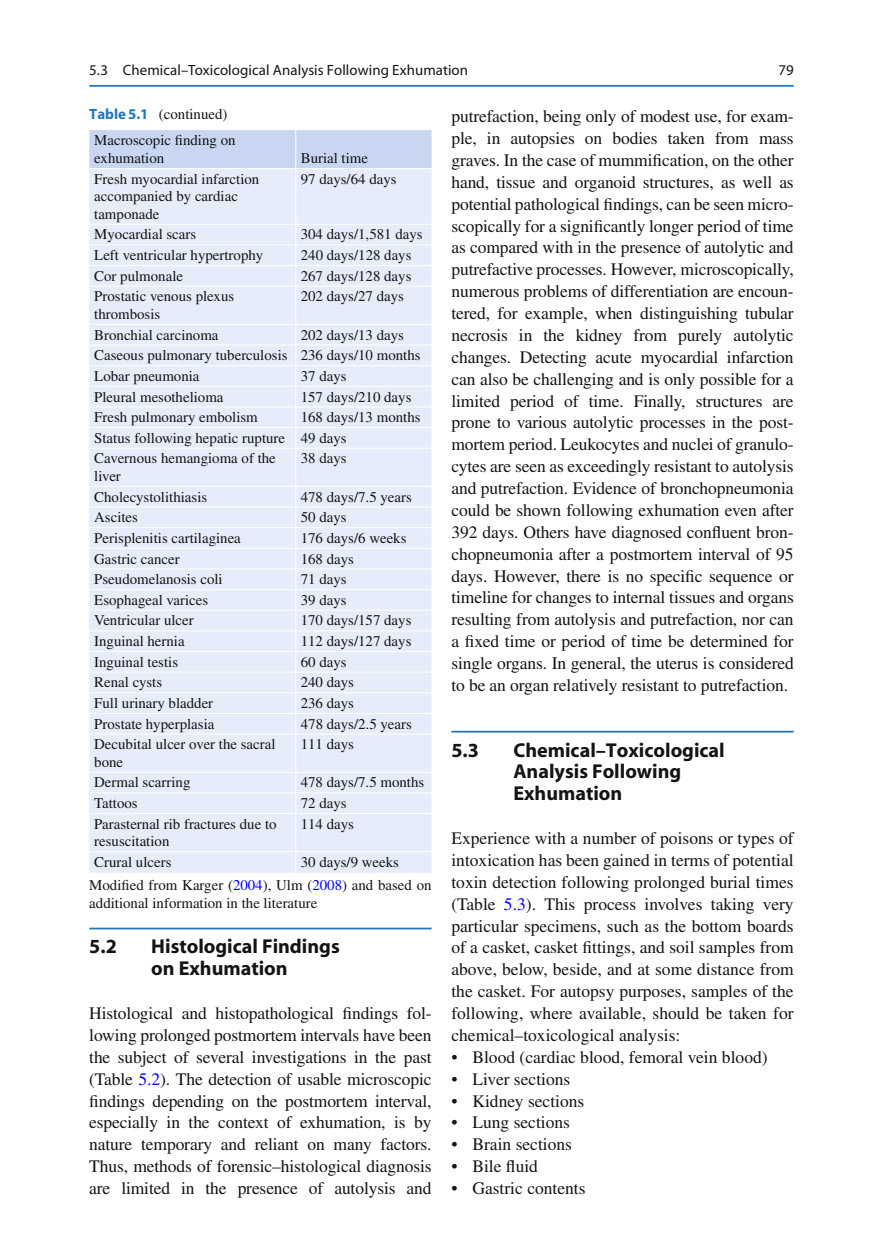
<style>
.page{position:relative;width:883px;height:1260px;background:#fff}
.page>*{position:absolute;margin:0;border:0;box-sizing:border-box;transform-origin:0 0}
.t1{font:700 20.12px/21.9px "Myriad";color:#131413}
.t2{font:17.5px/21.9px "Times";color:#131413;text-align:justify}
.t3{font:14.88px/17.5px "Times";color:#131413}
.t4{font:14.88px "Myriad";letter-spacing:.005em;color:#131413}
.s1{font-family:"Myriad";font-weight:700;color:#1f77b9}
.s2{color:#00f}
</style>
<div class="page">
<hr style="left:89px;top:928px;width:343px;height:1px;background:#1f77b9">
<hr style="left:451px;top:731px;width:343px;height:2px;background:#1f77b9">
<div style="left:89px;top:130px;width:343px;height:38px;background:#c9d6f2"></div>
<div style="left:89px;top:169px;width:343px;height:704px;background:#e6ecfa"></div>
<hr style="left:295px;top:130px;width:1px;height:38px;background:#fff">
<hr style="left:295px;top:169px;width:1px;height:55px;background:#fff">
<hr style="left:89px;top:224px;width:343px;height:1px;background:#fff">
<hr style="left:89px;top:244px;width:343px;height:1px;background:#fff">
<hr style="left:89px;top:265px;width:343px;height:1px;background:#fff">
<svg style="left:295px;top:225px;width:1px;height:61px"></svg>
<hr style="left:89px;top:286px;width:343px;height:1px;background:#fff">
<hr style="left:295px;top:287px;width:1px;height:37px;background:#fff">
<hr style="left:89px;top:324px;width:343px;height:1px;background:#fff">
<hr style="left:89px;top:345px;width:343px;height:1px;background:#fff">
<hr style="left:89px;top:365px;width:343px;height:1px;background:#fff">
<hr style="left:89px;top:386px;width:343px;height:1px;background:#fff">
<hr style="left:89px;top:406px;width:343px;height:1px;background:#fff">
<hr style="left:89px;top:427px;width:343px;height:1px;background:#fff">
<svg style="left:295px;top:325px;width:1px;height:123px"></svg>
<hr style="left:89px;top:448px;width:343px;height:1px;background:#fff">
<hr style="left:295px;top:449px;width:1px;height:37px;background:#fff">
<hr style="left:89px;top:486px;width:343px;height:1px;background:#fff">
<hr style="left:89px;top:507px;width:343px;height:1px;background:#fff">
<hr style="left:89px;top:527px;width:343px;height:1px;background:#fff">
<hr style="left:89px;top:548px;width:343px;height:1px;background:#fff">
<hr style="left:89px;top:569px;width:343px;height:1px;background:#fff">
<hr style="left:89px;top:589px;width:343px;height:1px;background:#fff">
<hr style="left:89px;top:610px;width:343px;height:1px;background:#fff">
<hr style="left:89px;top:630px;width:343px;height:1px;background:#fff">
<hr style="left:89px;top:651px;width:343px;height:1px;background:#fff">
<hr style="left:89px;top:672px;width:343px;height:1px;background:#fff">
<hr style="left:89px;top:692px;width:343px;height:1px;background:#fff">
<hr style="left:89px;top:713px;width:343px;height:1px;background:#fff">
<svg style="left:295px;top:487px;width:1px;height:247px"></svg>
<hr style="left:89px;top:734px;width:343px;height:1px;background:#fff">
<hr style="left:295px;top:735px;width:1px;height:37px;background:#fff">
<hr style="left:89px;top:772px;width:343px;height:1px;background:#fff">
<hr style="left:89px;top:792px;width:343px;height:1px;background:#fff">
<svg style="left:295px;top:773px;width:1px;height:40px"></svg>
<hr style="left:89px;top:813px;width:343px;height:1px;background:#fff">
<hr style="left:295px;top:814px;width:1px;height:37px;background:#fff">
<hr style="left:89px;top:851px;width:343px;height:1px;background:#fff">
<svg style="left:295px;top:852px;width:1px;height:21px"></svg>
<hr style="left:89px;top:85px;width:705px;height:2px;background:#1f77b9">
<p class="t4" style="left:89px;top:64px;width:380px">5.3 Chemical–Toxicological Analysis Following Exhumation</p>
<p class="t4" style="left:779px;top:64px;width:17px">79</p>
<p class="t3" style="left:89px;top:106px;width:140px"><span class="s1">Table 5.1</span> (continued)</p>
<p class="t3" style="left:94px;top:133px;width:143px">Macroscopic finding on exhumation</p>
<p class="t3" style="left:301px;top:150px;width:69px">Burial time</p>
<p class="t3" style="left:94px;top:172px;width:167px">Fresh myocardial infarction accompanied by cardiac tamponade</p>
<p class="t3" style="left:301px;top:172px;width:97px">97 days/64 days</p>
<p class="t3" style="left:94px;top:227px;width:104px">Myocardial scars</p>
<p class="t3" style="left:301px;top:227px;width:123px">304 days/1,581 days</p>
<p class="t3" style="left:94px;top:248px;width:171px">Left ventricular hypertrophy</p>
<p class="t3" style="left:301px;top:248px;width:112px">240 days/128 days</p>
<p class="t3" style="left:94px;top:268px;width:90px">Cor pulmonale</p>
<p class="t3" style="left:301px;top:268px;width:112px">267 days/128 days</p>
<p class="t3" style="left:94px;top:289px;width:142px">Prostatic venous plexus thrombosis</p>
<p class="t3" style="left:301px;top:289px;width:105px">202 days/27 days</p>
<p class="t3" style="left:94px;top:327px;width:126px">Bronchial carcinoma</p>
<p class="t3" style="left:94px;top:326px;width:328px;line-height:20.7px;text-indent:207px">202 days/13 days<br>Caseous pulmonary tuberculosis 236 days/10 months<br>Lobar pneumonia</p>
<p class="t3" style="left:301px;top:369px;width:47px">37 days</p>
<p class="t3" style="left:94px;top:389px;width:131px">Pleural mesothelioma</p>
<p class="t3" style="left:301px;top:389px;width:112px">157 days/210 days</p>
<p class="t3" style="left:94px;top:410px;width:165px">Fresh pulmonary embolism</p>
<p class="t3" style="left:94px;top:408px;width:328px;line-height:20.7px;text-indent:207px">168 days/13 months<br>Status following hepatic rupture 49 days<br>Cavernous hemangioma of the</p>
<p class="t3" style="left:94px;top:469px;width:28px">liver</p>
<p class="t3" style="left:301px;top:451px;width:47px">38 days</p>
<p class="t3" style="left:94px;top:489px;width:115px">Cholecystolithiasis</p>
<p class="t3" style="left:301px;top:489px;width:113px">478 days/7.5 years</p>
<p class="t3" style="left:94px;top:510px;width:45px">Ascites</p>
<p class="t3" style="left:301px;top:510px;width:47px">50 days</p>
<p class="t3" style="left:94px;top:531px;width:148px">Perisplenitis cartilaginea</p>
<p class="t3" style="left:301px;top:531px;width:107px">176 days/6 weeks</p>
<p class="t3" style="left:94px;top:551px;width:87px">Gastric cancer</p>
<p class="t3" style="left:301px;top:551px;width:55px">168 days</p>
<p class="t3" style="left:94px;top:572px;width:130px">Pseudomelanosis coli</p>
<p class="t3" style="left:301px;top:572px;width:47px">71 days</p>
<p class="t3" style="left:94px;top:592px;width:116px">Esophageal varices</p>
<p class="t3" style="left:301px;top:592px;width:47px">39 days</p>
<p class="t3" style="left:94px;top:613px;width:101px">Ventricular ulcer</p>
<p class="t3" style="left:301px;top:613px;width:112px">170 days/157 days</p>
<p class="t3" style="left:94px;top:634px;width:92px">Inguinal hernia</p>
<p class="t3" style="left:301px;top:634px;width:112px">112 days/127 days</p>
<p class="t3" style="left:94px;top:654px;width:85px">Inguinal testis</p>
<p class="t3" style="left:301px;top:654px;width:47px">60 days</p>
<p class="t3" style="left:94px;top:675px;width:69px">Renal cysts</p>
<p class="t3" style="left:301px;top:675px;width:55px">240 days</p>
<p class="t3" style="left:94px;top:696px;width:120px">Full urinary bladder</p>
<p class="t3" style="left:301px;top:696px;width:55px">236 days</p>
<p class="t3" style="left:94px;top:716px;width:122px">Prostate hyperplasia</p>
<p class="t3" style="left:301px;top:716px;width:113px">478 days/2.5 years</p>
<p class="t3" style="left:94px;top:737px;width:183px">Decubital ulcer over the sacral bone</p>
<p class="t3" style="left:301px;top:737px;width:55px">111 days</p>
<p class="t3" style="left:94px;top:775px;width:98px">Dermal scarring</p>
<p class="t3" style="left:301px;top:775px;width:125px">478 days/7.5 months</p>
<p class="t3" style="left:94px;top:796px;width:45px">Tattoos</p>
<p class="t3" style="left:301px;top:796px;width:47px">72 days</p>
<p class="t3" style="left:94px;top:816px;width:184px">Parasternal rib fractures due to resuscitation</p>
<p class="t3" style="left:301px;top:816px;width:55px">114 days</p>
<p class="t3" style="left:94px;top:855px;width:79px">Crural ulcers</p>
<p class="t3" style="left:89px;top:852px;width:344px;line-height:23.4px;text-indent:211px">30 days/9 weeks<br>Modified from Karger ( <span class="s2">2004</span> ), Ulm ( <span class="s2">2008</span> ) and based on</p>
<p class="t3" style="left:89px;top:895px;width:230px">additional information in the literature</p>
<p class="t1" style="left:89px;top:937px;width:29px">5.2</p>
<p class="t1" style="left:151px;top:937px;width:190px">Histological Findings on Exhumation</p>
<p class="t2" style="left:89px;top:1004px;width:344px">Histological and histopathological findings fol&shy;lowing prolonged postmortem intervals have been the subject of several investigations in the past (Table <span class="s2">5.2</span> ). The detection of usable microscopic findings depending on the postmortem interval, especially in the context of exhumation, is by nature temporary and reliant on many factors.<br>Thus, methods of forensic–histological diagnosis are limited in the presence of autolysis and</p>
<p class="t2" style="left:451px;top:107px;width:344px">putrefaction, being only of modest use, for exam&shy;ple, in autopsies on bodies taken from mass graves. In the case of mummification, on the other hand, tissue and organoid structures, as well as potential pathological findings, can be seen micro&shy;scopically for a significantly longer period of time as compared with in the presence of autolytic and putrefactive processes. However, microscopically, numerous problems of differentiation are encoun&shy;tered, for example, when distinguishing tubular necrosis in the kidney from purely autolytic changes. Detecting acute myocardial infarction can also be challenging and is only possible for a limited period of time. Finally, structures are prone to various autolytic processes in the post&shy;mortem period. Leukocytes and nuclei of granulo&shy;cytes are seen as exceedingly resistant to autolysis and putrefaction. Evidence of bronchopneumonia could be shown following exhumation even after 392 days. Others have diagnosed confluent bron&shy;chopneumonia after a postmortem interval of 95 days. However, there is no specific sequence or timeline for changes to internal tissues and organs resulting from autolysis and putrefaction, nor can a fixed time or period of time be determined for single organs. In general, the uterus is considered to be an organ relatively resistant to putrefaction.</p>
<p class="t1" style="left:451px;top:741px;width:29px">5.3</p>
<p class="t1" style="left:513px;top:741px;width:213px">Chemical–Toxicological<br>Analysis Following<br>Exhumation</p>
<p class="t2" style="left:451px;top:829px;width:344px">Experience with a number of poisons or types of intoxication has been gained in terms of potential toxin detection following prolonged burial times (Table <span class="s2">5.3</span> ). This process involves taking very particular specimens, such as the bottom boards of a casket, casket fittings, and soil samples from above, below, beside, and at some distance from the casket. For autopsy purposes, samples of the following, where available, should be taken for chemical–toxicological analysis:</p>
<p class="t2" style="left:451px;top:1048px;width:318px">• Blood (cardiac blood, femoral vein blood)</p>
<p class="t2" style="left:451px;top:1070px;width:120px">• Liver sections</p>
<p class="t2" style="left:451px;top:1091px;width:135px">• Kidney sections</p>
<p class="t2" style="left:451px;top:1113px;width:120px">• Lung sections</p>
<p class="t2" style="left:451px;top:1135px;width:122px">• Brain sections</p>
<p class="t2" style="left:451px;top:1157px;width:88px">• Bile fluid</p>
<p class="t2" style="left:451px;top:1179px;width:136px">• Gastric contents</p>
</div>
